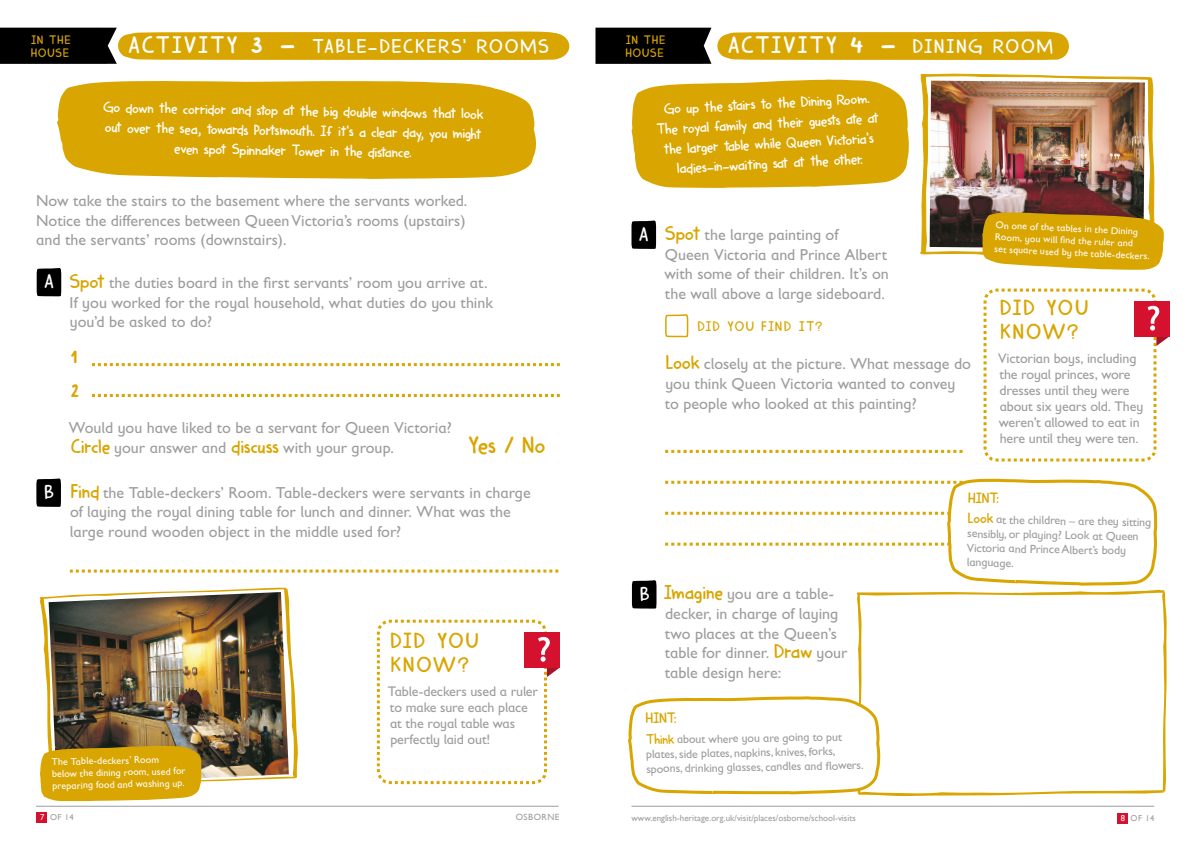
<style>
.page{position:relative;width:1191px;height:842px;background:#fff}
.page>*{position:absolute;margin:0;border:0;box-sizing:border-box;transform-origin:0 0}
.t1{font:25px/34.5px "Harimau Dua";color:#d9a500}
.t2{font:24px "Harimau Dua";color:#d9a500}
.t3{font:22px/24px "Harimau Dua";letter-spacing:.05em;color:#d9a500}
.t4{font:20px "Harimau Dua";letter-spacing:.05em;color:#fff}
.t5{font:16px/19.7px "Gill Sans Infant Std";color:#9d9d9c}
.t6{font:15px/20px "Harimau Dua";color:#fff;text-align:center}
.t7{font:15px "Harimau Dua";color:#d9a500}
.t8{font:14px/16px "Gill Sans Infant Std";letter-spacing:-.01em;color:#9d9d9c}
.t9{font:14px "Harimau Dua";letter-spacing:.05em;color:#d9a500}
.t10{font:12.3px/13px "Harimau Dua";letter-spacing:.035em;color:#d9a500}
.t11{font:12px/14.4px "Gill Sans Infant Std";color:#9d9d9c}
.t12{font:10px/12px "Gill Sans Infant Std";color:#fff}
.t13{font:9px "Gill Sans";color:#9d9d9c}
.t14{font:9px "Gill Sans";letter-spacing:.05em;color:#9d9d9c}
.t15{font:8.6px "Gill Sans";letter-spacing:.05em;color:#9d9d9c}
.s1{font-size:24px}
.s2{font-size:32px}
.s3{font-family:"Harimau Dua";font-size:20px;color:#d9a500}
.s4{font-family:"Harimau Dua";font-size:15px;color:#d9a500}
.s5{font-family:"Harimau Dua";font-size:14px;color:#d9a500}
.s6{color:#fff}
</style>
<div class="page">
<div style="left:37px;top:812px;width:10px;height:11px;background:#d51130"></div>
<svg style="left:983px;top:288px;width:186px;height:99px"></svg>
<svg style="left:92px;top:363px;width:468px;height:3px"></svg>
<svg style="left:92px;top:394px;width:468px;height:3px"></svg>
<svg style="left:376px;top:619px;width:184px;height:166px"></svg>
<div style="left:1117px;top:813px;width:10px;height:10px;background:#d51130"></div>
<hr style="left:36px;top:806px;width:522px;height:1px;background:#9d9d9c">
<hr style="left:631px;top:806px;width:523px;height:1px;background:#9d9d9c">
<svg style="left:70px;top:569px;width:488px;height:3px"></svg>
<div style="left:118px;top:34px;width:21px;height:23px;background:#d9a500;border-radius:50%"></div>
<div style="left:537px;top:33px;width:32px;height:26px;background:#d9a500;border-radius:50%"></div>
<svg style="left:123px;top:31px;width:439px;height:29px;background:#daa90c"></svg>
<svg style="left:0;top:28px;width:117px;height:36px;background:#0b0b0b"></svg>
<svg style="left:37px;top:268px;width:24px;height:29px"></svg>
<svg style="left:36px;top:478px;width:25px;height:29px"></svg>
<svg style="left:57px;top:81px;width:479px;height:98px;background:#dbaa10"></svg>
<img style="left:39px;top:588px;width:259px;height:213px">
<svg style="left:717px;top:35px;width:20px;height:22px"></svg>
<div style="left:1044px;top:33px;width:25px;height:26px;background:#d9a500;border-radius:50%"></div>
<svg style="left:722px;top:31px;width:341px;height:29px;background:#daa90c"></svg>
<img style="left:920px;top:74px;width:244px;height:196px">
<svg style="left:631px;top:79px;width:278px;height:109px;background:#dcac15"></svg>
<div style="left:595px;top:28px;width:116px;height:36px;background:#000"></div>
<svg style="left:665px;top:314px;width:24px;height:24px"></svg>
<svg style="left:665px;top:450px;width:279px;height:3px"></svg>
<svg style="left:665px;top:481px;width:279px;height:3px"></svg>
<svg style="left:665px;top:512px;width:279px;height:3px"></svg>
<svg style="left:665px;top:543px;width:279px;height:3px"></svg>
<svg style="left:631px;top:220px;width:25px;height:29px"></svg>
<svg style="left:944px;top:387px;width:214px;height:191px"></svg>
<svg style="left:628px;top:578px;width:539px;height:218px"></svg>
<p class="t10" style="left:31px;top:32px;width:42px">IN THE<br>HOUSE</p>
<p class="t4" style="left:128px;top:31px;width:423px"><span class="s1">ACTIVITY</span> <span class="s2">3 -</span> TABLE-DECKERS’ ROOMS</p>
<p class="t6" style="left:103px;top:96px;width:383px;rotate:1deg">Go down the corridor and stop at the big double windows that look out over the sea, towards Portsmouth. If it’s a clear day, you might even spot Spinnaker Tower in the distance.</p>
<p class="t5" style="left:36px;top:191px;width:433px;text-align:justify">Now take the stairs to the basement where the servants worked.<br>Notice the differences between Queen Victoria’s rooms (upstairs) and the servants’ rooms (downstairs).</p>
<p class="t4" style="left:44px;top:266px;width:12px">A</p>
<p class="t4" style="left:44px;top:476px;width:12px">B</p>
<p class="t5" style="left:69px;top:272px;width:425px"><span class="s3">Spot</span> the duties board in the first servants’ room you arrive at.<br>If you worked for the royal household, what duties do you think you’d be asked to do?</p>
<h1 class="t1" style="left:70px;top:336px;width:11px">1<br>2</h1>
<p class="t5" style="left:69px;top:418px;width:384px">Would you have liked to be a servant for Queen Victoria?<br><span class="s3">Circle</span> your answer and <span class="s3">discuss</span> with your group.</p>
<h2 class="t2" style="left:467px;top:426px;width:80px">Yes / No</h2>
<p class="t5" style="left:70px;top:482px;width:462px"><span class="s3">Find</span> the Table-deckers’ Room. Table-deckers were servants in charge of laying the royal dining table for lunch and dinner. What was the large round wooden object in the middle used for?</p>
<h3 class="t3" style="left:390px;top:627px;width:90px">DID YOU<br>KNOW?</h3>
<p class="t8" style="left:388px;top:683px;width:152px">Table-deckers used a ruler to make sure each place at the royal table was perfectly laid out!</p>
<p class="t12" style="left:52px;top:755px;width:135px;rotate:-1deg">The Table-deckers’ Room below the dining room, used for preparing food and washing up.</p>
<p class="t10" style="left:625px;top:32px;width:42px">IN THE<br>HOUSE</p>
<p class="t4" style="left:727px;top:31px;width:327px"><span class="s1">ACTIVITY</span> <span class="s2">4 -</span> DINING ROOM</p>
<p class="t6" style="left:654px;top:99px;width:225px;rotate:-3deg">Go up the stairs to the Dining Room.<br>The royal family and their guests ate at the larger table while Queen Victoria’s ladies-in-waiting sat at the other.</p>
<p class="t4" style="left:638px;top:219px;width:12px">A</p>
<p class="t5" style="left:664px;top:225px;width:226px"><span class="s3">Spot</span> the large painting of<br>Queen Victoria and Prince Albert with some of their children. It’s on the wall above a large sideboard.</p>
<p class="t9" style="left:697px;top:316px;width:126px">DID YOU FIND IT?</p>
<p class="t5" style="left:665px;top:354px;width:308px"><span class="s3">Look</span> closely at the picture. What message do you think Queen Victoria wanted to convey to people who looked at this painting?</p>
<p class="t12" style="left:996px;top:218px;width:157px;rotate:3deg">On one of the tables in the Dining<br>Room, you will fi nd the ruler and<br>set square used by the table-deckers.</p>
<h3 class="t3" style="left:999px;top:294px;width:90px">DID YOU<br>KNOW?</h3>
<p class="t8" style="left:998px;top:350px;width:147px">Victorian boys, including the royal princes, wore dresses until they were about six years old. They weren’t allowed to eat in here until they were ten.</p>
<p class="t7" style="left:968px;top:486px;width:33px;rotate:1deg">HINT:</p>
<p class="t11" style="left:967px;top:512px;width:185px;rotate:1deg"><span class="s4">Look</span> at the children – are they sitting sensibly, or playing? Look at Queen<br>Victoria and Prince Albert’s body language.</p>
<p class="t4" style="left:639px;top:578px;width:12px">B</p>
<p class="t5" style="left:663px;top:584px;width:186px"><span class="s3">Imagine</span> you are a table&shy;decker, in charge of laying two places at the Queen’s table for dinner. <span class="s3">Draw</span> your table design here:</p>
<p class="t7" style="left:645px;top:706px;width:33px;rotate:-1deg">HINT:</p>
<p class="t11" style="left:645px;top:733px;width:219px;rotate:-1deg"><span class="s5">Think</span> about where you are going to put plates, side plates, napkins, knives, forks, spoons, drinking glasses, candles and fl owers.</p>
<p class="t15" style="left:40px;top:812px;width:35px"><span class="s6">7</span> OF 14</p>
<p class="t14" style="left:516px;top:812px;width:45px">OSBORNE</p>
<p class="t13" style="left:631px;top:812px;width:226px">www.english-heritage.org.uk/visit/places/osborne/school-visits</p>
<p class="t15" style="left:1120px;top:813px;width:35px"><span class="s6">8</span> OF 14</p>
</div>
